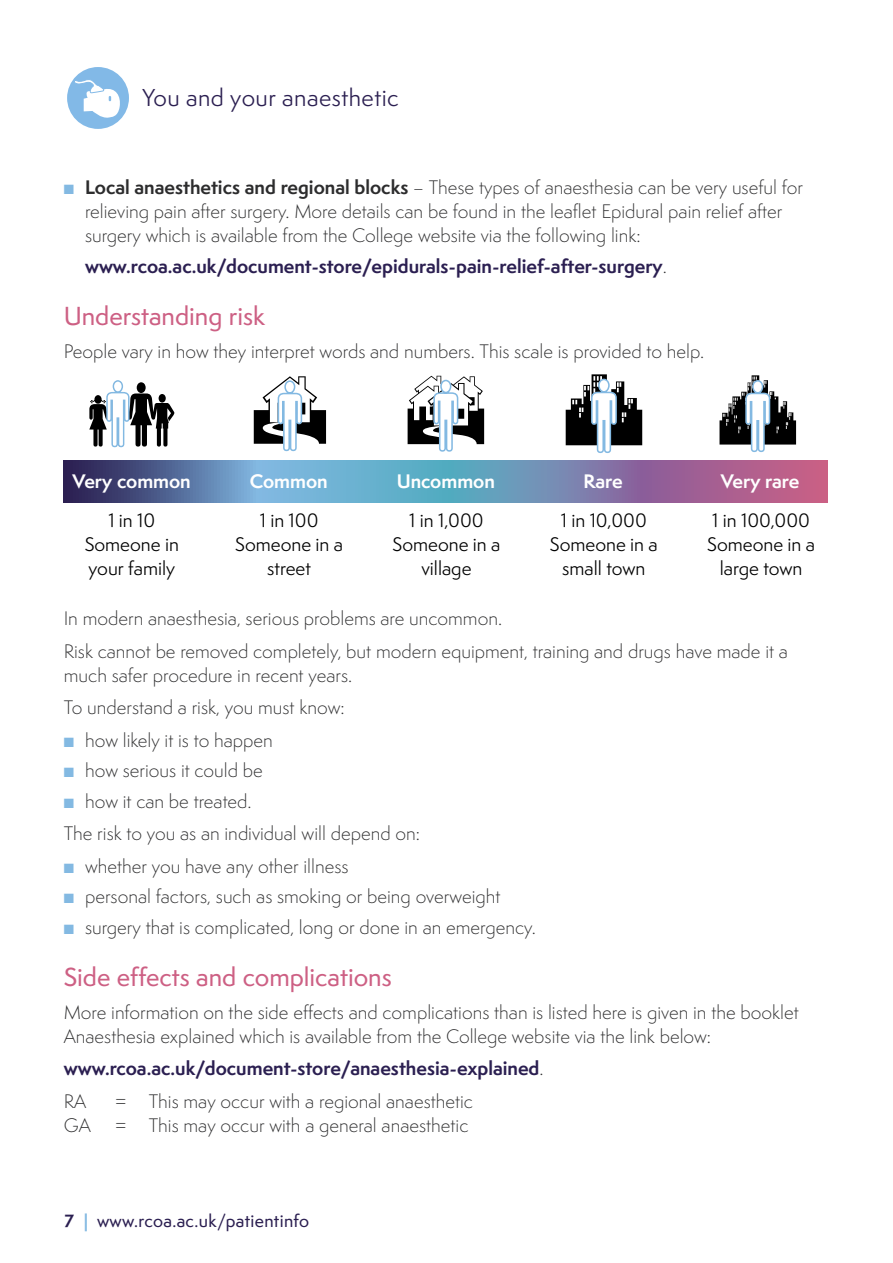
<style>
.page{position:relative;width:893px;height:1263px;background:#fff}
.page>*{position:absolute;margin:0;border:0;box-sizing:border-box;transform-origin:0 0}
.t1{font:500 24px "Semplicita Pro";color:#cd6084}
.t2{font:22.5px "Semplicita Pro";letter-spacing:.02em;color:#2b1f51}
.t3{font:300 18px/24px "Semplicita Pro";color:#2c2c2d}
.t4{font:18px/24px "Semplicita Pro";color:#000;text-align:center}
.t5{font:700 18px/32.5px "Semplicita Pro";color:#2b1f51}
.t6{font:700 18px "Semplicita Pro";color:#fff}
.t7{font:500 16.5px "Semplicita Pro";letter-spacing:.02em;color:#2b1f51}
.s1{color:#83b9e2}
.s2{font-weight:700}
.s3{font-weight:300;color:#2c2c2d}
.s4{font-weight:700;color:#83b9e2}
</style>
<div class="page">
<svg style="left:89px;top:380px;width:85px;height:68px"></svg>
<svg style="left:254px;top:376px;width:72px;height:76px"></svg>
<svg style="left:408px;top:376px;width:76px;height:76px"></svg>
<svg style="left:566px;top:374px;width:76px;height:79px"></svg>
<svg style="left:719px;top:375px;width:77px;height:77px"></svg>
<svg style="left:64px;top:460px;width:764px;height:43px;background:#757fa9"></svg>
<div style="left:67px;top:67px;width:62px;height:62px;background:#82b9e7;border-radius:50%"></div>
<svg style="left:74px;top:80px;width:46px;height:39px"></svg>
<p class="t2" style="left:142px;top:82px;width:258px">You and your anaesthetic</p>
<p class="t3" style="left:85px;top:175px;width:719px;text-indent:-21px"><span class="s1">■</span> <span class="s2">Local anaesthetics and regional blocks</span> – These types of anaesthesia can be very useful for relieving pain after surgery. More details can be found in the leaflet Epidural pain relief after surgery which is available from the College website via the following link:</p>
<p class="t5" style="left:85px;top:249px;width:583px">www.rcoa.ac.uk/document-store/epidurals-pain-relief-after-surgery<span class="s3">.</span></p>
<h1 class="t1" style="left:64px;top:299px;width:203px">Understanding risk</h1>
<p class="t3" style="left:64px;top:339px;width:642px">People vary in how they interpret words and numbers. This scale is provided to help.</p>
<p class="t6" style="left:73px;top:468px;width:120px">Very common</p>
<p class="t6" style="left:250px;top:468px;width:79px">Common</p>
<p class="t6" style="left:397px;top:468px;width:100px">Uncommon</p>
<p class="t6" style="left:583px;top:468px;width:41px">Rare</p>
<p class="t6" style="left:721px;top:468px;width:80px">Very rare</p>
<p class="t4" style="left:85px;top:508px;width:96px">1 in 10<br>Someone in your family</p>
<p class="t4" style="left:235px;top:508px;width:109px">1 in 100<br>Someone in a street</p>
<p class="t4" style="left:393px;top:508px;width:109px">1 in 1,000<br>Someone in a village</p>
<p class="t4" style="left:550px;top:508px;width:109px">1 in 10,000<br>Someone in a small town</p>
<p class="t4" style="left:707px;top:508px;width:109px">1 in 100,000<br>Someone in a large town</p>
<p class="t3" style="left:64px;top:602px;width:726px;line-height:32.5px">In modern anaesthesia, serious problems are uncommon.<br>Risk cannot be removed completely, but modern equipment, training and drugs have made it a</p>
<p class="t3" style="left:64px;top:659px;width:290px;line-height:32.5px">much safer procedure in recent years.<br>To understand a risk, you must know:</p>
<p class="t3" style="left:64px;top:728px;width:211px"><span class="s1">■</span> how likely it is to happen</p>
<p class="t3" style="left:64px;top:759px;width:201px"><span class="s1">■</span> how serious it could be</p>
<p class="t3" style="left:64px;top:785px;width:358px;line-height:32.5px"><span class="s1">■</span> how it can be treated.<br>The risk to you as an individual will depend on:</p>
<p class="t3" style="left:64px;top:854px;width:286px"><span class="s1">■</span> whether you have any other illness</p>
<p class="t3" style="left:64px;top:884px;width:438px"><span class="s1">■</span> personal factors, such as smoking or being overweight</p>
<p class="t3" style="left:64px;top:915px;width:474px"><span class="s1">■</span> surgery that is complicated, long or done in an emergency.</p>
<h1 class="t1" style="left:64px;top:960px;width:330px">Side effects and complications</h1>
<p class="t3" style="left:64px;top:1000px;width:736px">More information on the side effects and complications than is listed here is given in the booklet<br>Anaesthesia explained which is available from the College website via the link below:</p>
<p class="t5" style="left:64px;top:1052px;width:481px">www.rcoa.ac.uk/document-store/anaesthesia-explained<span class="s3">.<br>RA</span></p>
<p class="t3" style="left:115px;top:1089px;width:360px">= This may occur with a regional anaesthetic</p>
<p class="t3" style="left:64px;top:1113px;width:29px">GA</p>
<p class="t3" style="left:115px;top:1113px;width:355px">= This may occur with a general anaesthetic</p>
<p class="t7" style="left:64px;top:1209px;width:247px"><span class="s2">7</span> <span class="s4">|</span> www.rcoa.ac.uk/patientinfo</p>
</div>
